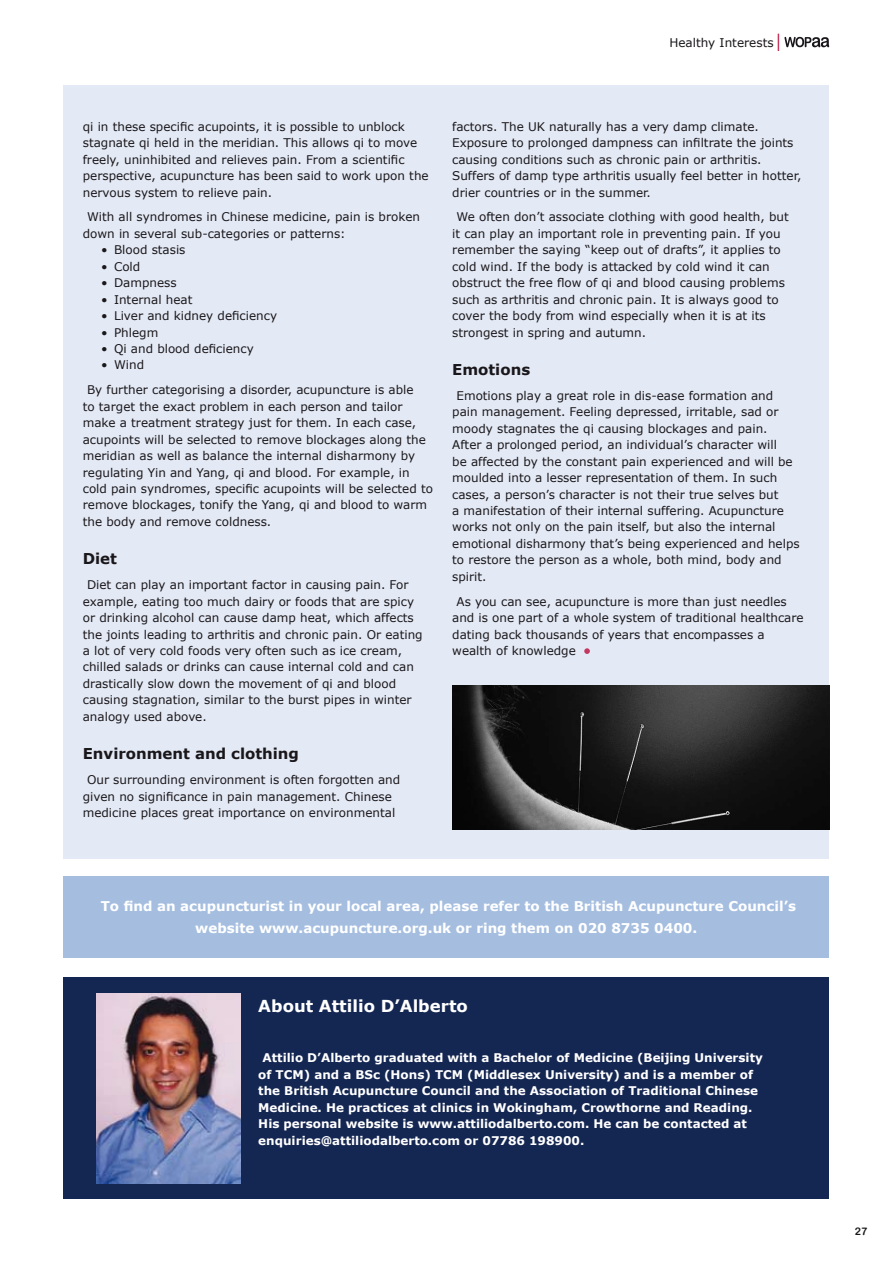
<style>
.page{position:relative;width:893px;height:1263px;background:#fff}
.page>*{position:absolute;margin:0;border:0;box-sizing:border-box;transform-origin:0 0}
.t1{font:700 16.5px "Verdana";color:#fff}
.t2{font:700 15px "Verdana";color:#1a171b}
.t3{font:700 13.5px/22.4px "Verdana";color:#fff;text-align:center}
.t4{font:12px/16.5px "Verdana";color:#1a171b}
.t5{font:700 12px/16.5px "Verdana";color:#fff}
.t6{font:10.5px "Arial Rounded MT Bold";color:#1a171b}
</style>
<div class="page">
<svg style="left:778px;top:34px;width:51px;height:17px"></svg>
<div style="left:64px;top:876px;width:765px;height:81px;background:#a5bee0"></div>
<div style="left:64px;top:85px;width:765px;height:773px;background:#e4eaf5"></div>
<div style="left:64px;top:977px;width:765px;height:222px;background:#142652"></div>
<img style="left:97px;top:993px;width:143px;height:190px">
<svg style="left:584px;top:648px;width:6px;height:6px"></svg>
<img style="left:453px;top:685px;width:376px;height:144px">
<p class="t4" style="left:669px;top:34px;width:106px">Healthy Interests</p>
<p class="t4" style="left:83px;top:118px;width:347px">qi in these specific acupoints, it is possible to unblock stagnate qi held in the meridian. This allows qi to move freely, uninhibited and relieves pain. From a scientific perspective, acupuncture has been said to work upon the nervous system to relieve pain.</p>
<p class="t4" style="left:83px;top:208px;width:339px;text-indent:4px">With all syndromes in Chinese medicine, pain is broken down in several sub-categories or patterns:</p>
<p class="t4" style="left:101px;top:241px;width:86px">• Blood stasis</p>
<p class="t4" style="left:101px;top:258px;width:41px">• Cold</p>
<p class="t4" style="left:101px;top:274px;width:77px">• Dampness</p>
<p class="t4" style="left:101px;top:291px;width:93px">• Internal heat</p>
<p class="t4" style="left:101px;top:307px;width:177px">• Liver and kidney deficiency</p>
<p class="t4" style="left:101px;top:323px;width:59px">• Phlegm</p>
<p class="t4" style="left:101px;top:340px;width:154px">• Qi and blood deficiency</p>
<p class="t4" style="left:87px;top:352px;width:328px;line-height:24.9px;text-indent:14px">• Wind<br>By further categorising a disorder, acupuncture is able</p>
<p class="t4" style="left:83px;top:398px;width:352px">to target the exact problem in each person and tailor make a treatment strategy just for them. In each case, acupoints will be selected to remove blockages along the meridian as well as balance the internal disharmony by regulating Yin and Yang, qi and blood. For example, in cold pain syndromes, specific acupoints will be selected to remove blockages, tonify the Yang, qi and blood to warm the body and remove coldness.</p>
<p class="t2" style="left:83px;top:549px;width:36px">Diet</p>
<p class="t4" style="left:83px;top:576px;width:341px;text-indent:4px">Diet can play an important factor in causing pain. For example, eating too much dairy or foods that are spicy or drinking alcohol can cause damp heat, which affects the joints leading to arthritis and chronic pain. Or eating a lot of very cold foods very often such as ice cream, chilled salads or drinks can cause internal cold and can drastically slow down the movement of qi and blood causing stagnation, similar to the burst pipes in winter analogy used above.</p>
<p class="t2" style="left:83px;top:744px;width:218px">Environment and clothing</p>
<p class="t4" style="left:83px;top:771px;width:319px;text-indent:4px">Our surrounding environment is often forgotten and given no significance in pain management. Chinese medicine places great importance on environmental</p>
<p class="t4" style="left:452px;top:118px;width:351px">factors. The UK naturally has a very damp climate.<br>Exposure to prolonged dampness can infiltrate the joints causing conditions such as chronic pain or arthritis.<br>Suffers of damp type arthritis usually feel better in hotter, drier countries or in the summer.</p>
<p class="t4" style="left:452px;top:208px;width:338px;text-indent:4px">We often don’t associate clothing with good health, but it can play an important role in preventing pain. If you remember the saying “keep out of drafts”, it applies to cold wind. If the body is attacked by cold wind it can obstruct the free flow of qi and blood causing problems such as arthritis and chronic pain. It is always good to cover the body from wind especially when it is at its strongest in spring and autumn.</p>
<p class="t2" style="left:452px;top:360px;width:79px">Emotions</p>
<p class="t4" style="left:452px;top:387px;width:349px;text-indent:4px">Emotions play a great role in dis-ease formation and pain management. Feeling depressed, irritable, sad or moody stagnates the qi causing blockages and pain.<br>After a prolonged period, an individual’s character will<br>be affected by the constant pain experienced and will be moulded into a lesser representation of them. In such cases, a person’s character is not their true selves but<br>a manifestation of their internal suffering. Acupuncture works not only on the pain itself, but also the internal emotional disharmony that’s being experienced and helps to restore the person as a whole, both mind, body and spirit.</p>
<p class="t4" style="left:452px;top:593px;width:353px;text-indent:4px">As you can see, acupuncture is more than just needles and is one part of a whole system of traditional healthcare dating back thousands of years that encompasses a wealth of knowledge</p>
<p class="t3" style="left:101px;top:894px;width:697px">To find an acupuncturist in your local area, please refer to the British Acupuncture Council’s website www.acupuncture.org.uk or ring them on 020 8735 0400.</p>
<h1 class="t1" style="left:258px;top:995px;width:211px">About Attilio D’Alberto</h1>
<p class="t5" style="left:258px;top:1049px;width:506px;text-indent:4px">Attilio D’Alberto graduated with a Bachelor of Medicine (Beijing University of TCM) and a BSc (Hons) TCM (Middlesex University) and is a member of the British Acupuncture Council and the Association of Traditional Chinese Medicine. He practices at clinics in Wokingham, Crowthorne and Reading.<br>His personal website is www.attiliodalberto.com. He can be contacted at enquiries@attiliodalberto.com or 07786 198900.</p>
<p class="t6" style="left:855px;top:1225px;width:14px">27</p>
</div>
